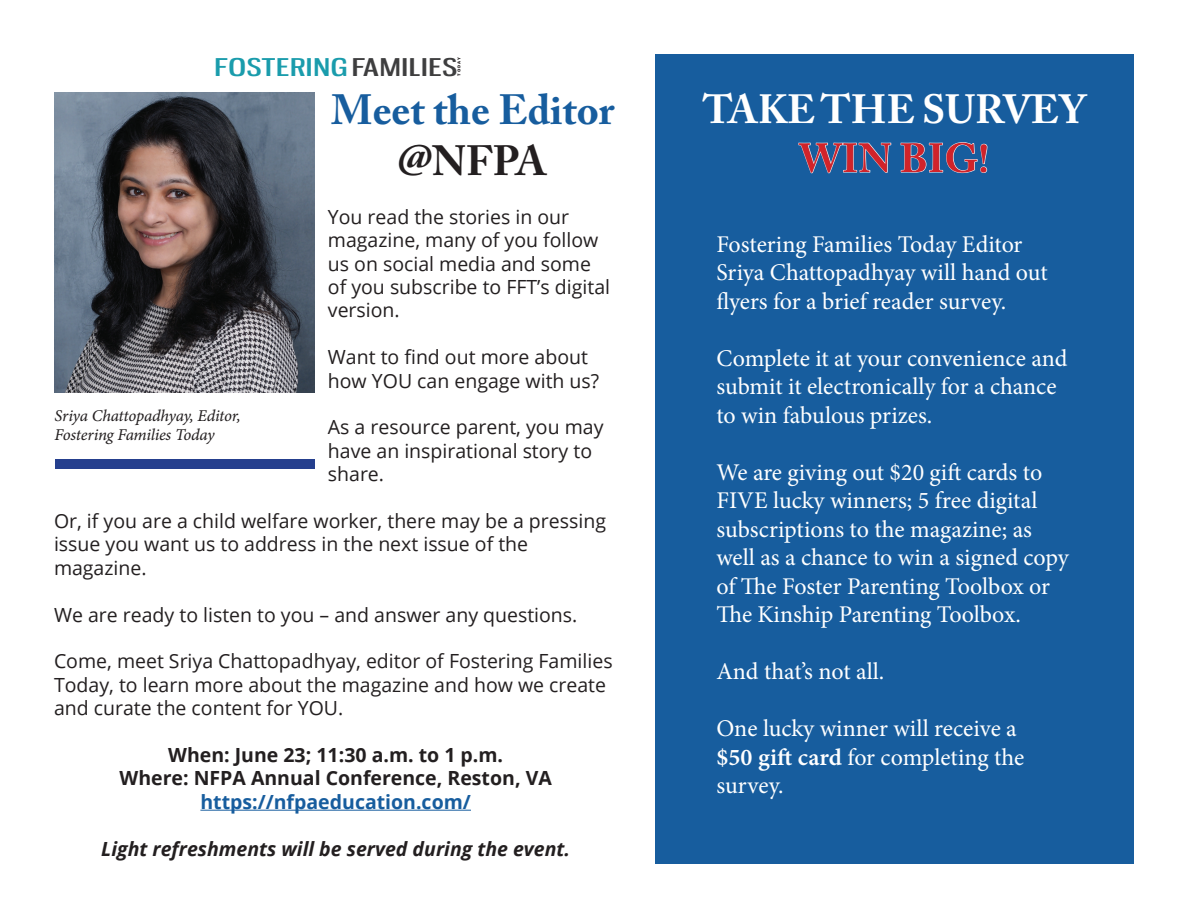
<style>
.page{position:relative;width:1188px;height:918px;background:#fff}
.page>*{position:absolute;margin:0;border:0;box-sizing:border-box;transform-origin:0 0}
.t1{font:700 42px/50.4px "Adobe Caslon Pro";color:#175d9e;text-align:center}
.t2{font:700 40.5px/48.6px "Adobe Caslon Pro";color:#fff;text-align:center}
.t3{font:24px/28.5px "Minion Pro";letter-spacing:-.005em;color:#fff}
.t4{font:24px "Gnuolane Rg";letter-spacing:.02em;color:#1a9cac;scale:1.56 1}
.t5{font:19.5px/23.4px "Open Sans";color:#231f20}
.t6{font:700 19.5px/23.4px "Open Sans";color:#231f20;text-align:center}
.t7{font:italic 700 19.5px "Open Sans";color:#231f20}
.t8{font:16.5px/19.5px "Minion Pro It Capt";letter-spacing:-.02em;color:#231f20}
.t9{font:800 3.9px "Open Sans";letter-spacing:.2em;color:#231f20;scale:1.08 1}
.s1{color:#3e3e3f}
.s2{color:#231f20}
.s3{color:#175d9e}
.s4{font-family:"Minion Pro Semibold Capt"}
</style>
<div class="page">
<div style="left:655px;top:54px;width:479px;height:810px;background:#175d9e"></div>
<hr style="left:200px;top:810px;width:271px;height:1px;background:#175d9e">
<img style="left:55px;top:92px;width:259px;height:300px">
<div style="left:55px;top:459px;width:259px;height:10px;background:#253f8e"></div>
<p class="t4" style="left:215px;top:53px;width:157px">FOSTERING<span class="s1">FAMILIES</span></p>
<p class="t9" style="left:456px;top:76px;width:18px;rotate:-90deg">TODAY</p>
<p class="t1" style="left:331px;top:85px;width:285px">Meet the Editor <span class="s2">@NFPA</span></p>
<p class="t5" style="left:328px;top:204px;width:284px">You read the stories in our magazine, many of you follow us on social media and some of you subscribe to FFT’s digital version.</p>
<p class="t5" style="left:328px;top:345px;width:273px">Want to find out more about how YOU can engage with us?</p>
<p class="t5" style="left:328px;top:415px;width:277px">As a resource parent, you may have an inspirational story to share.</p>
<p class="t5" style="left:54px;top:509px;width:554px">Or, if you are a child welfare worker, there may be a pressing issue you want us to address in the next issue of the magazine.</p>
<p class="t5" style="left:54px;top:602px;width:525px">We are ready to listen to you – and answer any questions.</p>
<p class="t5" style="left:54px;top:649px;width:560px">Come, meet Sriya Chattopadhyay, editor of Fostering Families<br>Today, to learn more about the magazine and how we create and curate the content for YOU.</p>
<p class="t6" style="left:168px;top:743px;width:336px">When: June 23; 11:30 a.m. to 1 p.m.</p>
<p class="t6" style="left:120px;top:766px;width:434px">Where: NFPA Annual Conference, Reston, VA <span class="s3">https://nfpaeducation.com/</span></p>
<p class="t7" style="left:101px;top:835px;width:470px">Light refreshments will be served during the event.</p>
<p class="t8" style="left:55px;top:406px;width:188px">Sriya Chattopadhyay, Editor,<br>Fostering Families Today</p>
<p class="t2" style="left:703px;top:85px;width:384px">TAKE THE SURVEY<br>WIN BIG!</p>
<p class="t3" style="left:716px;top:230px;width:333px">Fostering Families Today Editor<br>Sriya Chattopadhyay will hand out flyers for a brief reader survey.</p>
<p class="t3" style="left:716px;top:344px;width:353px">Complete it at your convenience and submit it electronically for a chance to win fabulous prizes.</p>
<p class="t3" style="left:716px;top:458px;width:354px">We are giving out $20 gift cards to FIVE lucky winners; 5 free digital subscriptions to the magazine; as well as a chance to win a signed copy of The Foster Parenting Toolbox or The Kinship Parenting Toolbox.</p>
<p class="t3" style="left:716px;top:657px;width:169px">And that’s not all.</p>
<p class="t3" style="left:716px;top:714px;width:310px">One lucky winner will receive a <span class="s4">$50 gift card</span> for completing the survey.</p>
</div>
